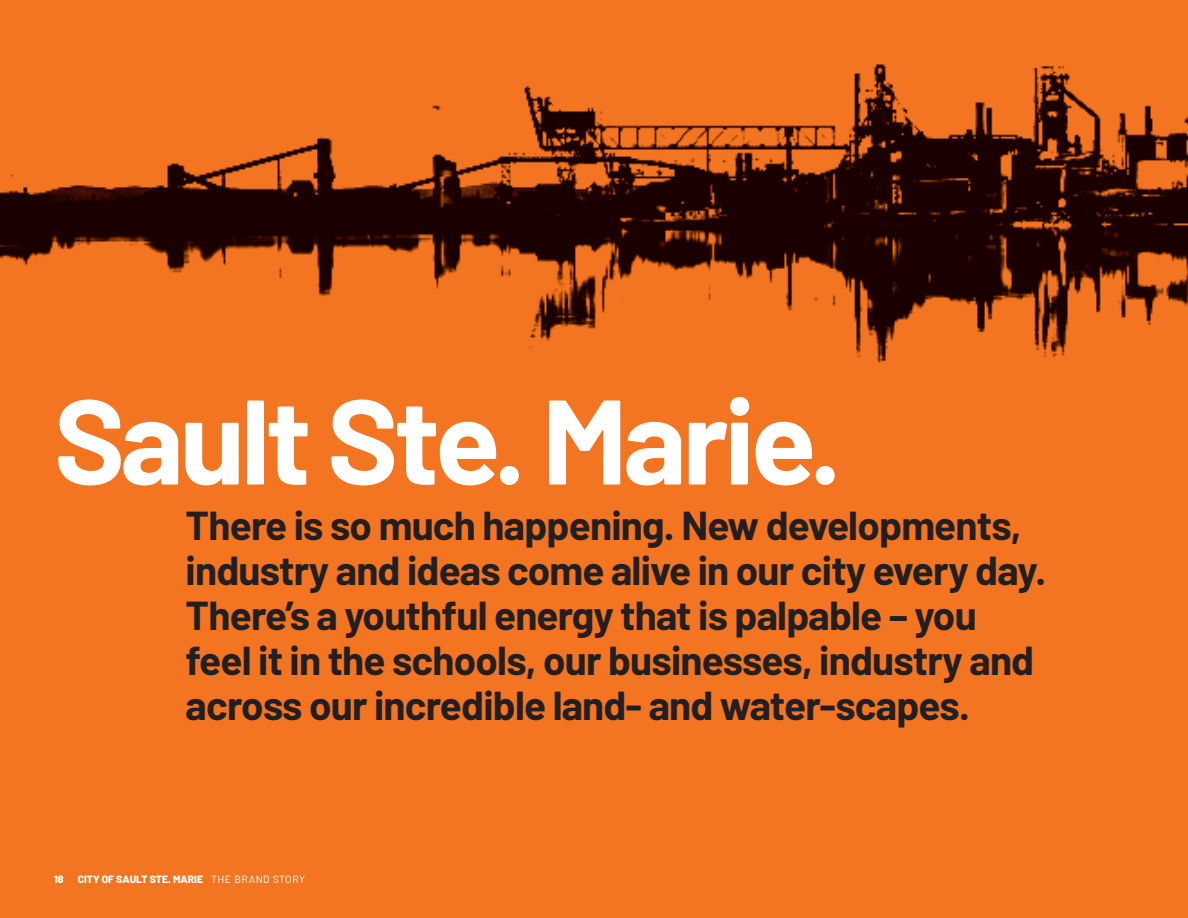
<style>
.page{position:relative;width:1188px;height:918px;background:#f47521}
.page>*{position:absolute;margin:0;border:0;box-sizing:border-box;transform-origin:0 0}
.t1{font:700 120px "Barlow";letter-spacing:-.035em;color:#fff}
.t2{font:700 40.5px/45px "Barlow";letter-spacing:-.02em;color:#231f20}
.t3{font:800 10.5px "Barlow";color:#fff}
.s1{font-weight:400}
</style>
<div class="page">
<img style="left:0;top:64px;width:1188px;height:299px">
<h1 class="t1" style="left:54px;top:352px;width:790px">Sault Ste. Marie.</h1>
<p class="t2" style="left:186px;top:500px;width:862px">There is so much happening. New developments, industry and ideas come alive in our city every day.<br>There’s a youthful energy that is palpable – you feel it in the schools, our businesses, industry and across our incredible land- and water-scapes.</p>
<p class="t3" style="left:54px;top:871px;width:11px">18</p>
<p class="t3" style="left:78px;top:871px;width:229px">CITY OF SAULT STE. MARIE <span class="s1">THE BRAND STORY</span></p>
</div>
